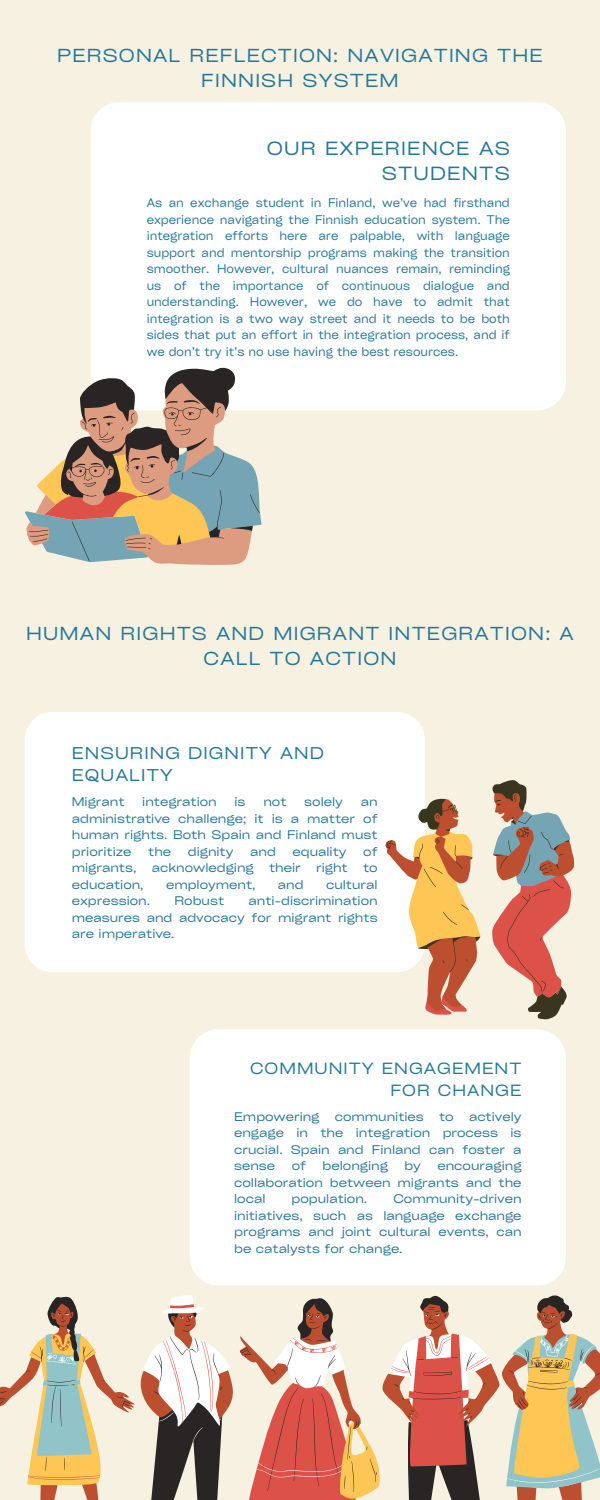
<style>
.page{position:relative;width:600px;height:1500px;background:#f6f1e0}
.page>*{position:absolute;margin:0;border:0;box-sizing:border-box;transform-origin:0 0}
.t1{font:expanded 18.3px/25.5px "Cy Grotesk";letter-spacing:.065em;color:#25779a;text-align:right}
.t2{font:expanded 18px/24.8px "Cy Grotesk";letter-spacing:.065em;color:#25779a;text-align:center}
.t3{font:expanded 16.3px/22.5px "Cy Grotesk";letter-spacing:.065em;color:#25779a}
.t4{font:expanded 15.6px/21.8px "Cy Grotesk";letter-spacing:.065em;color:#25779a;text-align:right}
.t5{font:expanded 12px/16.5px "Cy Grotesk";color:#25779a;text-align:justify}
.t6{font:12px/16.5px "Cy Grotesk Key";color:#25779a;text-align:justify}
</style>
<div class="page">
<svg style="left:0;top:1295px;width:600px;height:205px"></svg>
<div style="left:91px;top:102px;width:475px;height:308px;background:#fff;border-radius:28px"></div>
<div style="left:25px;top:712px;width:400px;height:260px;background:#fff;border-radius:29px"></div>
<div style="left:190px;top:1029px;width:376px;height:256px;background:#fff"></div>
<svg style="left:26px;top:511px;width:218px;height:54px"></svg>
<svg style="left:29px;top:367px;width:231px;height:194px"></svg>
<svg style="left:386px;top:780px;width:183px;height:239px"></svg>
<p class="t2" style="left:57px;top:43px;width:487px">PERSONAL REFLECTION: NAVIGATING THE<br>FINNISH SYSTEM</p>
<p class="t1" style="left:267px;top:135px;width:245px">OUR EXPERIENCE AS<br>STUDENTS</p>
<p class="t6" style="left:147px;top:194px;width:365px">As an exchange student in Finland, we’ve had firsthand experience navigating the Finnish education system. The integration efforts here are palpable, with language support and mentorship programs making the transition smoother. However, cultural nuances remain, reminding us of the importance of continuous dialogue and understanding. However, we do have to admit that integration is a two way street and it needs to be both sides that put an effort in the integration process, and if we don’t try it’s no use having the best resources.</p>
<p class="t2" style="left:26px;top:620px;width:549px">HUMAN RIGHTS AND MIGRANT INTEGRATION: A<br>CALL TO ACTION</p>
<p class="t3" style="left:72px;top:741px;width:254px">ENSURING DIGNITY AND<br>EQUALITY</p>
<p class="t5" style="left:72px;top:793px;width:54px">Migrant</p>
<p class="t5" style="left:142px;top:793px;width:76px">integration</p>
<p class="t5" style="left:235px;top:793px;width:13px">is</p>
<p class="t5" style="left:263px;top:793px;width:25px">not</p>
<p class="t5" style="left:304px;top:793px;width:40px">solely</p>
<p class="t5" style="left:72px;top:793px;width:307px;text-indent:289px">an administrative challenge; it is a matter of human rights. Both Spain and Finland must prioritize</p>
<p class="t5" style="left:148px;top:843px;width:25px">the</p>
<p class="t5" style="left:188px;top:843px;width:47px">dignity</p>
<p class="t5" style="left:250px;top:843px;width:27px">and</p>
<p class="t5" style="left:293px;top:843px;width:56px">equality</p>
<p class="t5" style="left:363px;top:843px;width:16px">of</p>
<p class="t5" style="left:72px;top:859px;width:66px">migrants,</p>
<p class="t5" style="left:152px;top:859px;width:104px">acknowledging</p>
<p class="t5" style="left:269px;top:859px;width:33px">their</p>
<p class="t5" style="left:316px;top:859px;width:33px">right</p>
<p class="t5" style="left:363px;top:859px;width:16px">to</p>
<p class="t5" style="left:72px;top:876px;width:73px">education,</p>
<p class="t5" style="left:166px;top:876px;width:91px">employment,</p>
<p class="t5" style="left:278px;top:876px;width:27px">and</p>
<p class="t5" style="left:326px;top:876px;width:53px">cultural</p>
<p class="t5" style="left:72px;top:892px;width:80px">expression.</p>
<p class="t5" style="left:174px;top:892px;width:51px">Robust</p>
<p class="t5" style="left:72px;top:892px;width:307px;text-indent:177px">anti-discrimination measures and advocacy for migrant rights are imperative.</p>
<p class="t4" style="left:250px;top:1057px;width:273px">COMMUNITY ENGAGEMENT<br>FOR CHANGE</p>
<p class="t5" style="left:234px;top:1108px;width:289px;text-indent:235px">actively engage in the integration process is crucial. Spain and Finland can foster a sense</p>
<p class="t5" style="left:234px;top:1108px;width:87px">Empowering</p>
<p class="t5" style="left:335px;top:1108px;width:91px">communities</p>
<p class="t5" style="left:439px;top:1108px;width:16px">to</p>
<p class="t5" style="left:234px;top:1157px;width:289px;text-indent:203px">encouraging collaboration between migrants and the local</p>
<p class="t5" style="left:292px;top:1157px;width:16px">of</p>
<p class="t5" style="left:323px;top:1157px;width:67px">belonging</p>
<p class="t5" style="left:404px;top:1157px;width:18px">by</p>
<p class="t5" style="left:234px;top:1190px;width:289px;text-indent:159px">Community-driven initiatives, such as language exchange programs and joint cultural events, can be catalysts for change.</p>
<p class="t5" style="left:292px;top:1190px;width:77px">population.</p>
</div>
